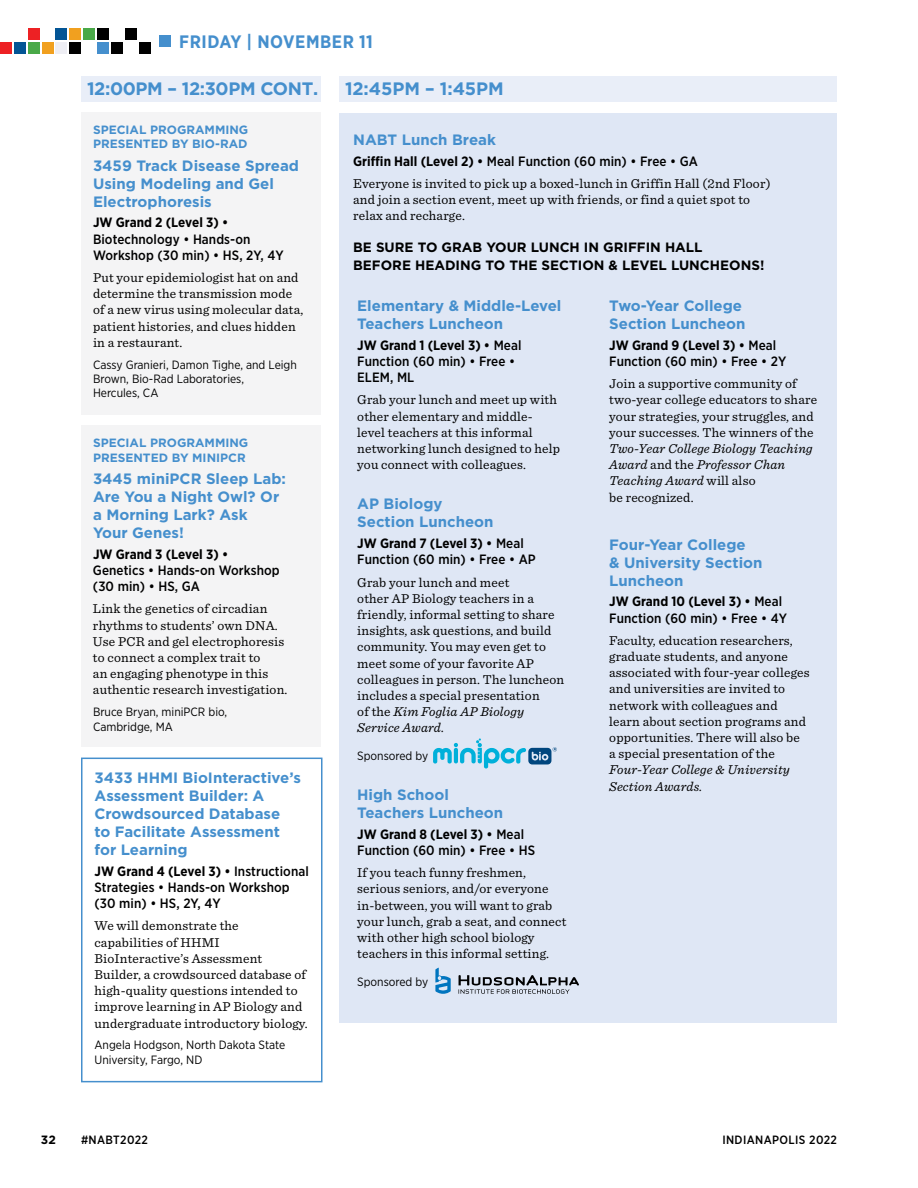
<style>
.page{position:relative;width:918px;height:1188px;background:#fff}
.page>*{position:absolute;margin:0;border:0;box-sizing:border-box;transform-origin:0 0}
.t1{font:700 18px "Gotham";letter-spacing:-.02em;color:#458fcd}
.t2{font:700 18px "Gotham Narrow";letter-spacing:.03em;color:#458fcd}
.t3{font:700 15px/18px "Gotham";color:#458fcd}
.t4{font:13.5px/16.2px "Sentinel";letter-spacing:.015em;color:#000}
.t5{font:500 13.5px/16.2px "Gotham Narrow";letter-spacing:.005em;color:#000}
.t6{font:italic 13.5px/16.2px "Sentinel";letter-spacing:.015em;color:#000}
.t7{font:700 13.5px/18px "Gotham";color:#000}
.t8{font:700 13.5px "Gotham Narrow";letter-spacing:.005em;color:#000}
.t9{font:12px/14.4px "Gotham Narrow";color:#000}
.t10{font:700 12px/14.4px "Gotham";color:#458fcd}
.t11{font:500 12px "Gotham Narrow";letter-spacing:.03em;color:#000}
.t12{font:700 12px "Gotham";color:#000}
.s1{font-weight:700}
.s2{font-style:italic}
.s3{font-style:normal}
</style>
<div class="page">
<div style="left:0;top:42px;width:11px;height:11px;background:#ed2124"></div>
<div style="left:111px;top:42px;width:12px;height:11px;background:#000"></div>
<div style="left:56px;top:29px;width:11px;height:11px;background:#035595"></div>
<div style="left:56px;top:42px;width:11px;height:11px;background:#eeeef4"></div>
<div style="left:28px;top:29px;width:11px;height:11px;background:#ed2124"></div>
<div style="left:28px;top:42px;width:11px;height:11px;background:#49a948"></div>
<div style="left:139px;top:42px;width:12px;height:11px;background:#000"></div>
<div style="left:84px;top:29px;width:11px;height:11px;background:#49a948"></div>
<div style="left:125px;top:29px;width:12px;height:11px;background:#000"></div>
<div style="left:14px;top:42px;width:11px;height:11px;background:#035595"></div>
<div style="left:70px;top:29px;width:11px;height:11px;background:#f1a01f"></div>
<div style="left:70px;top:42px;width:11px;height:11px;background:#000"></div>
<div style="left:42px;top:42px;width:11px;height:11px;background:#f1a01f"></div>
<div style="left:98px;top:29px;width:11px;height:11px;background:#000"></div>
<div style="left:98px;top:42px;width:11px;height:11px;background:#458fcd"></div>
<div style="left:159px;top:35px;width:12px;height:12px;background:#458fcd"></div>
<div style="left:81px;top:76px;width:240px;height:26px;background:#e9eef8"></div>
<div style="left:81px;top:758px;width:241px;height:324px;border:2px solid #458fcd"></div>
<div style="left:81px;top:112px;width:240px;height:302px;background:#f4f4f5"></div>
<div style="left:81px;top:426px;width:240px;height:321px;background:#f4f4f5"></div>
<div style="left:339px;top:76px;width:498px;height:26px;background:#e9eef8"></div>
<div style="left:339px;top:113px;width:498px;height:910px;background:#dfe7f5"></div>
<svg style="left:459px;top:975px;width:120px;height:19px"></svg>
<svg style="left:435px;top:968px;width:16px;height:26px"></svg>
<svg style="left:433px;top:739px;width:124px;height:29px"></svg>
<h1 class="t2" style="left:179px;top:30px;width:195px">FRIDAY | NOVEMBER 11</h1>
<h1 class="t1" style="left:87px;top:77px;width:233px">12:00PM – 12:30PM CONT.</h1>
<p class="t10" style="left:93px;top:122px;width:157px">SPECIAL PROGRAMMING<br>PRESENTED BY BIO-RAD</p>
<p class="t3" style="left:93px;top:156px;width:208px">3459 Track Disease Spread<br>Using Modeling and Gel<br>Electrophoresis</p>
<p class="t8" style="left:93px;top:214px;width:137px">JW Grand 2 (Level 3) •</p>
<p class="t5" style="left:93px;top:231px;width:192px">Biotechnology • Hands-on<br>Workshop (30 min) • HS, 2Y, 4Y</p>
<p class="t4" style="left:93px;top:269px;width:212px">Put your epidemiologist hat on and determine the transmission mode of a new virus using molecular data, patient histories, and clues hidden in a restaurant.</p>
<p class="t9" style="left:93px;top:357px;width:205px">Cassy Granieri, Damon Tighe, and Leigh<br>Brown, Bio-Rad Laboratories,<br>Hercules, CA</p>
<p class="t10" style="left:93px;top:436px;width:157px">SPECIAL PROGRAMMING<br>PRESENTED BY MINIPCR</p>
<p class="t3" style="left:93px;top:470px;width:194px">3445 miniPCR Sleep Lab:<br>Are You a Night Owl? Or a Morning Lark? Ask<br>Your Genes!</p>
<p class="t8" style="left:93px;top:545px;width:137px">JW Grand 3 (Level 3) •</p>
<p class="t5" style="left:93px;top:562px;width:188px">Genetics • Hands-on Workshop (30 min) • HS, GA</p>
<p class="t4" style="left:93px;top:600px;width:196px">Link the genetics of circadian rhythms to students’ own DNA.<br>Use PCR and gel electrophoresis to connect a complex trait to<br>an engaging phenotype in this authentic research investigation.</p>
<p class="t9" style="left:93px;top:705px;width:136px">Bruce Bryan, miniPCR bio,<br>Cambridge, MA</p>
<p class="t3" style="left:94px;top:769px;width:208px">3433 HHMI BioInteractive’s<br>Assessment Builder: A<br>Crowdsourced Database<br>to Facilitate Assessment for Learning</p>
<p class="t5" style="left:94px;top:863px;width:216px"><span class="s1">JW Grand 4 (Level 3) •</span> Instructional<br>Strategies • Hands-on Workshop (30 min) • HS, 2Y, 4Y</p>
<p class="t4" style="left:94px;top:917px;width:215px">We will demonstrate the capabilities of HHMI<br>BioInteractive’s Assessment<br>Builder, a crowdsourced database of high-quality questions intended to improve learning in AP Biology and undergraduate introductory biology.</p>
<p class="t9" style="left:94px;top:1038px;width:192px">Angela Hodgson, North Dakota State<br>University, Fargo, ND</p>
<h1 class="t1" style="left:345px;top:77px;width:160px">12:45PM – 1:45PM</h1>
<p class="t3" style="left:353px;top:130px;width:144px">NABT Lunch Break</p>
<p class="t5" style="left:353px;top:153px;width:346px"><span class="s1">Griffin Hall (Level 2) •</span> Meal Function (60 min) • Free • GA</p>
<p class="t4" style="left:353px;top:174px;width:419px">Everyone is invited to pick up a boxed-lunch in Griffin Hall (2nd Floor) and join a section event, meet up with friends, or find a quiet spot to relax and recharge.</p>
<p class="t7" style="left:353px;top:238px;width:413px">BE SURE TO GRAB YOUR LUNCH IN GRIFFIN HALL<br>BEFORE HEADING TO THE SECTION &amp; LEVEL LUNCHEONS!</p>
<p class="t3" style="left:357px;top:297px;width:206px">Elementary &amp; Middle-Level<br>Teachers Luncheon</p>
<p class="t5" style="left:357px;top:337px;width:166px"><span class="s1">JW Grand 1 (Level 3) •</span> Meal<br>Function (60 min) • Free •<br>ELEM, ML</p>
<p class="t4" style="left:357px;top:391px;width:205px">Grab your lunch and meet up with other elementary and middle&shy;level teachers at this informal networking lunch designed to help you connect with colleagues.</p>
<p class="t3" style="left:357px;top:495px;width:138px">AP Biology<br>Section Luncheon</p>
<p class="t5" style="left:357px;top:535px;width:180px"><span class="s1">JW Grand 7 (Level 3) •</span> Meal<br>Function (60 min) • Free • AP</p>
<p class="t4" style="left:357px;top:573px;width:209px">Grab your lunch and meet<br>other AP Biology teachers in a friendly, informal setting to share insights, ask questions, and build community. You may even get to meet some of your favorite AP colleagues in person. The luncheon includes a special presentation<br>of the <span class="s2">Kim Foglia AP Biology<br>Service Award.</span></p>
<p class="t9" style="left:357px;top:749px;width:73px">Sponsored by</p>
<p class="t3" style="left:357px;top:786px;width:148px">High School<br>Teachers Luncheon</p>
<p class="t5" style="left:357px;top:826px;width:179px"><span class="s1">JW Grand 8 (Level 3) •</span> Meal<br>Function (60 min) • Free • HS</p>
<p class="t4" style="left:357px;top:864px;width:211px">If you teach funny freshmen, serious seniors, and/or everyone in-between, you will want to grab your lunch, grab a seat, and connect with other high school biology teachers in this informal setting.</p>
<p class="t9" style="left:357px;top:975px;width:73px">Sponsored by</p>
<p class="t3" style="left:609px;top:297px;width:138px">Two-Year College<br>Section Luncheon</p>
<p class="t5" style="left:609px;top:337px;width:179px"><span class="s1">JW Grand 9 (Level 3) •</span> Meal<br>Function (60 min) • Free • 2Y</p>
<p class="t4" style="left:609px;top:375px;width:209px">Join a supportive community of two-year college educators to share your strategies, your struggles, and your successes. The winners of the</p>
<p class="t6" style="left:609px;top:440px;width:205px">Two-Year College Biology Teaching<br>Award <span class="s3">and the</span> Professor Chan<br>Teaching Award <span class="s3">will also<br>be recognized.</span></p>
<p class="t3" style="left:609px;top:535px;width:155px">Four-Year College<br>&amp; University Section<br>Luncheon</p>
<p class="t5" style="left:609px;top:593px;width:179px"><span class="s1">JW Grand 10 (Level 3) •</span> Meal<br>Function (60 min) • Free • 4Y</p>
<p class="t4" style="left:609px;top:631px;width:202px">Faculty, education researchers, graduate students, and anyone associated with four-year colleges and universities are invited to network with colleagues and learn about section programs and opportunities. There will also be a special presentation of the</p>
<p class="t6" style="left:609px;top:761px;width:182px">Four-Year College &amp; University<br>Section Awards.</p>
<p class="t12" style="left:41px;top:1131px;width:17px">32</p>
<p class="t11" style="left:81px;top:1132px;width:68px">#NABT2022</p>
<p class="t11" style="left:722px;top:1132px;width:116px">INDIANAPOLIS 2022</p>
</div>
